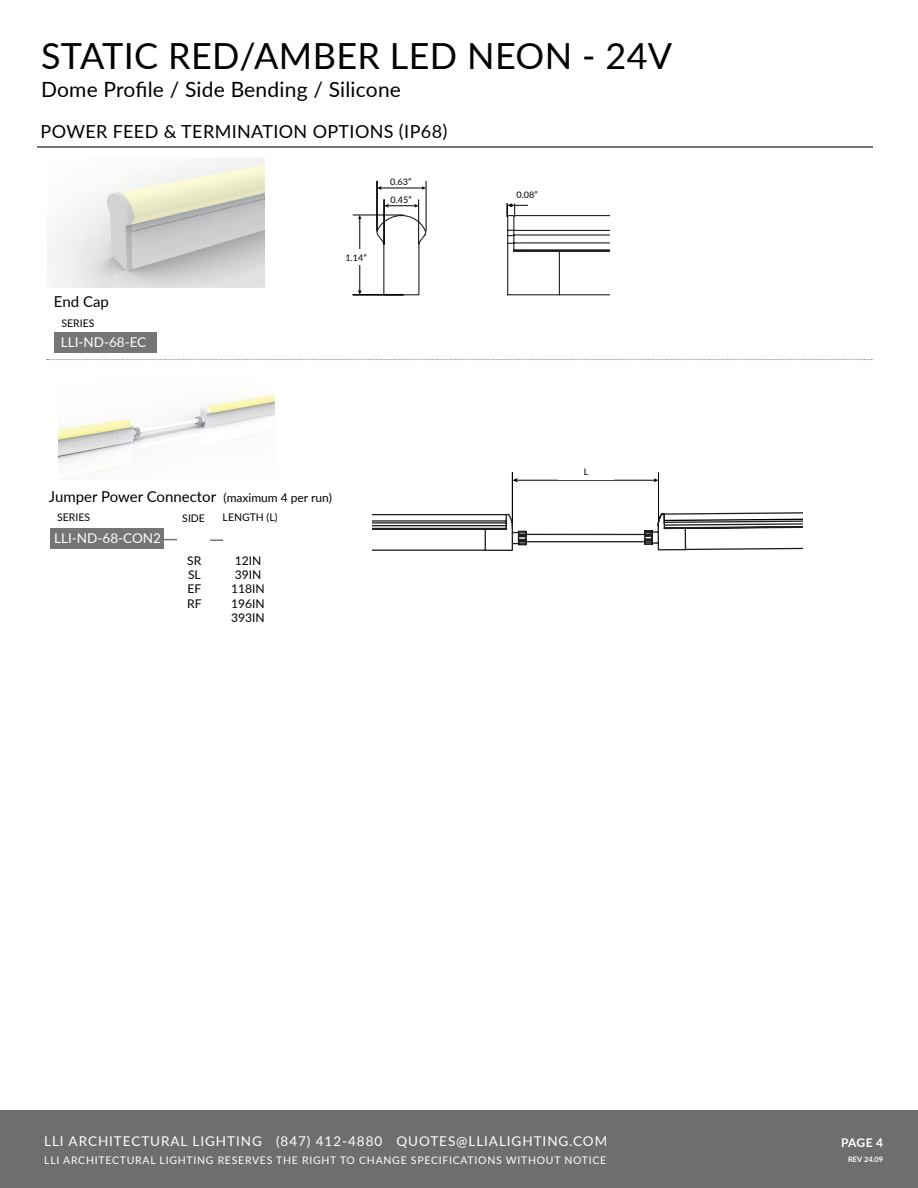
<style>
.page{position:relative;width:918px;height:1188px;background:#fff}
.page>*{position:absolute;margin:0;border:0;box-sizing:border-box;transform-origin:0 0}
.t1{font:36px "Lato";letter-spacing:.01em;color:#000}
.t2{font:21px "Lato";letter-spacing:.01em;color:#000}
.t3{font:18px "Lato";letter-spacing:.02em;color:#000}
.t4{font:15px "Lato";color:#000}
.t5{font:13.5px "Lato";letter-spacing:.07em;color:#fff}
.t6{font:13.5px "Lato";color:#fff}
.t7{font:12px/14.4px "Lato";color:#000;text-align:justify}
.t8{font:700 12px "Lato";color:#fff}
.t9{font:10.5px "Lato";letter-spacing:.07em;color:#fff}
.t10{font:10.5px "Lato";color:#000}
.t11{font:9px/17.1px "Lato";color:#000}
.t12{font:700 7.5px "Lato";color:#fff}
.s1{font-size:12px}
</style>
<div class="page">
<hr style="left:380px;top:188px;width:43px;height:1px;background:#000">
<svg style="left:422px;top:186px;width:4px;height:4px"></svg>
<svg style="left:378px;top:186px;width:4px;height:4px"></svg>
<hr style="left:377px;top:181px;width:1px;height:50px;background:#000">
<hr style="left:426px;top:181px;width:1px;height:50px;background:#000">
<hr style="left:384px;top:199px;width:1px;height:46px;background:#000">
<hr style="left:418px;top:199px;width:1px;height:46px;background:#000">
<hr style="left:360px;top:218px;width:1px;height:73px;background:#000">
<svg style="left:358px;top:290px;width:4px;height:5px"></svg>
<hr style="left:353px;top:295px;width:51px;height:1px;background:#000">
<hr style="left:353px;top:215px;width:51px;height:1px;background:#000">
<svg style="left:376px;top:203px;width:234px;height:93px"></svg>
<div style="left:0;top:1110px;width:918px;height:78px;background:#6f6e6f"></div>
<hr style="left:38px;top:147px;width:835px;height:1px;background:#737577">
<img style="left:48px;top:157px;width:216px;height:131px">
<svg style="left:47px;top:359px;width:825px;height:1px"></svg>
<img style="left:58px;top:394px;width:217px;height:70px">
<svg style="left:210px;top:539px;width:13px;height:2px"></svg>
<svg style="left:164px;top:539px;width:13px;height:1px"></svg>
<div style="left:50px;top:528px;width:114px;height:20px;background:#737577"></div>
<div style="left:390px;top:195px;width:22px;height:9px;background:#fff"></div>
<div style="left:338px;top:249px;width:36px;height:16px;background:#fff"></div>
<hr style="left:516px;top:480px;width:139px;height:1px;background:#000">
<svg style="left:654px;top:478px;width:4px;height:4px"></svg>
<svg style="left:513px;top:478px;width:5px;height:4px"></svg>
<hr style="left:512px;top:472px;width:1px;height:57px;background:#000">
<hr style="left:658px;top:472px;width:1px;height:57px;background:#000">
<svg style="left:373px;top:510px;width:429px;height:41px"></svg>
<div style="left:54px;top:332px;width:102px;height:21px;background:#737577"></div>
<h1 class="t1" style="left:41px;top:30px;width:633px">STATIC RED/AMBER LED NEON - 24V</h1>
<h2 class="t2" style="left:41px;top:75px;width:361px">Dome Profile / Side Bending / Silicone</h2>
<h3 class="t3" style="left:41px;top:119px;width:408px">POWER FEED &amp; TERMINATION OPTIONS (IP68)</h3>
<h3 class="t4" style="left:54px;top:291px;width:56px">End Cap</h3>
<p class="t5" style="left:61px;top:333px;width:87px">LLI-ND-68-EC</p>
<p class="t10" style="left:61px;top:316px;width:35px">SERIES</p>
<p class="t11" style="left:345px;top:248px;width:23px">1.14”</p>
<p class="t11" style="left:390px;top:173px;width:23px">0.63”<br>0.45”</p>
<h3 class="t4" style="left:49px;top:486px;width:284px">Jumper Power Connector <span class="s1">(maximum 4 per run)</span></h3>
<p class="t10" style="left:57px;top:510px;width:35px">SERIES</p>
<p class="t6" style="left:54px;top:529px;width:108px">LLI-ND-68-CON2</p>
<p class="t10" style="left:182px;top:511px;width:24px">SIDE</p>
<p class="t10" style="left:223px;top:510px;width:56px">LENGTH (L)</p>
<p class="t7" style="left:187px;top:553px;width:16px">SR SL EF RF</p>
<p class="t7" style="left:231px;top:552px;width:35px;text-align:left">12IN<br>39IN<br>118IN<br>196IN<br>393IN</p>
<p class="t11" style="left:516px;top:186px;width:23px">0.08”</p>
<p class="t11" style="left:584px;top:463px;width:6px">L</p>
<p class="t5" style="left:44px;top:1131px;width:565px">LLI ARCHITECTURAL LIGHTING (847) 412-4880 QUOTES@LLIALIGHTING.COM</p>
<p class="t9" style="left:44px;top:1153px;width:564px">LLI ARCHITECTURAL LIGHTING RESERVES THE RIGHT TO CHANGE SPECIFICATIONS WITHOUT NOTICE</p>
<p class="t8" style="left:841px;top:1134px;width:44px">PAGE 4</p>
<p class="t12" style="left:848px;top:1154px;width:37px">REV 24.09</p>
</div>
